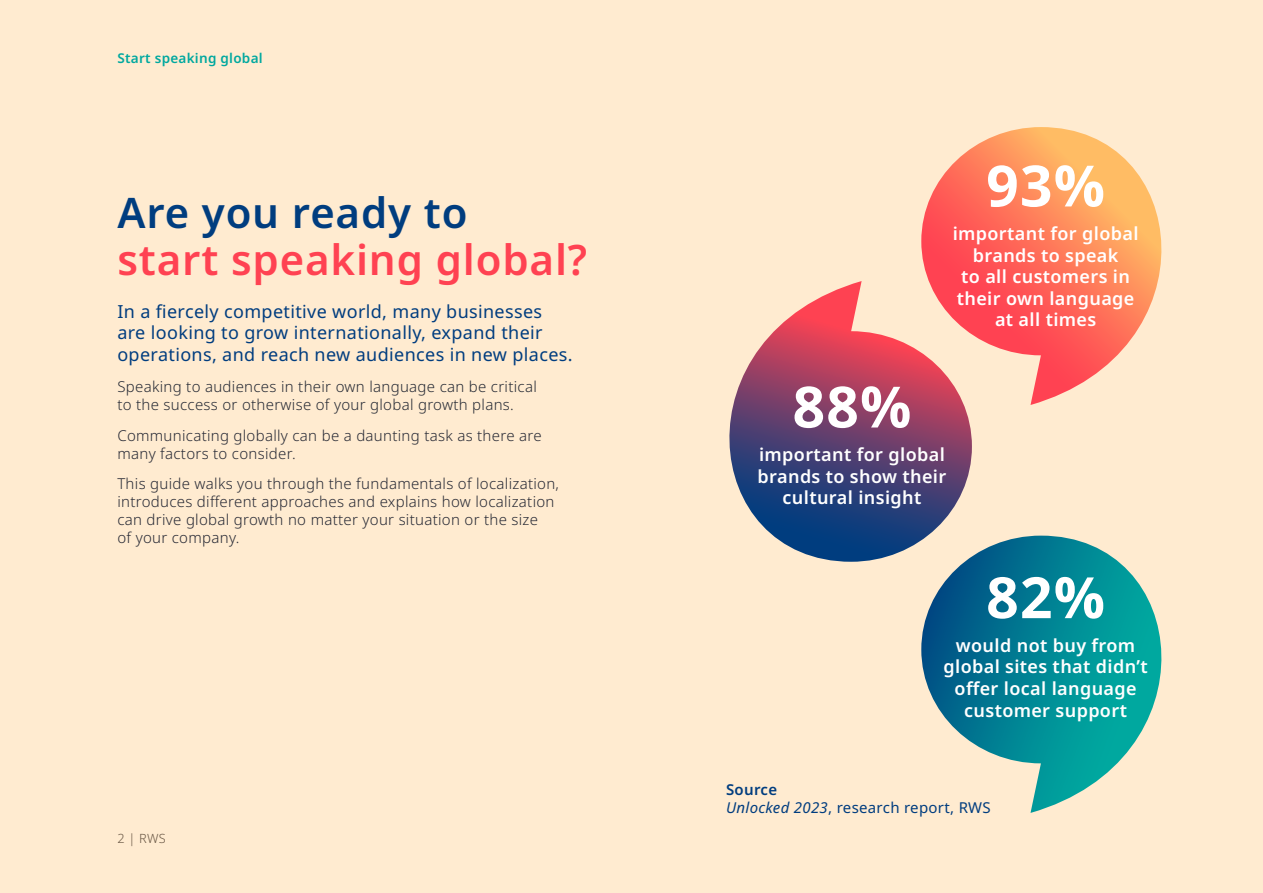
<style>
.page{position:relative;width:1263px;height:893px;background:#ffebd0}
.page>*{position:absolute;margin:0;border:0;box-sizing:border-box;transform-origin:0 0}
.t1{font:700 57px "Noto Sans";color:#fff}
.t2{font:600 42px "Noto Sans";letter-spacing:.02em;color:#ff4252}
.t3{font:600 42px "Noto Sans";letter-spacing:.02em;color:#003d7f}
.t4{font:600 18px/21.6px "Noto Sans";letter-spacing:.02em;color:#fff;text-align:center}
.t5{font:18px/21.6px "Noto Sans";letter-spacing:.02em;color:#003d7f}
.t6{font:300 15px/18px "Noto Sans";letter-spacing:.02em;color:#292b36}
.t7{font:300 15px/18px "Noto Sans";letter-spacing:.02em;color:#282c36}
.t8{font:15px/18px "Noto Sans";letter-spacing:.02em;color:#003d7f}
.t9{font:600 13.5px "Noto Sans";letter-spacing:.02em;color:#00a89f}
.t10{font:300 12.75px "Noto Sans";color:#292b36}
.s1{font-weight:600}
.s2{font-style:italic}
</style>
<div class="page">
<svg style="left:921px;top:127px;width:241px;height:278px"></svg>
<svg style="left:729px;top:281px;width:243px;height:281px"></svg>
<svg style="left:921px;top:536px;width:241px;height:277px"></svg>
<p class="t9" style="left:117px;top:49px;width:147px">Start speaking global</p>
<h2 class="t3" style="left:117px;top:184px;width:352px">Are you ready to</h2>
<h2 class="t2" style="left:117px;top:230px;width:471px">start speaking global?</h2>
<p class="t5" style="left:117px;top:301px;width:457px">In a fiercely competitive world, many businesses are looking to grow internationally, expand their operations, and reach new audiences in new places.</p>
<p class="t7" style="left:117px;top:378px;width:421px">Speaking to audiences in their own language can be critical to the success or otherwise of your global growth plans.</p>
<p class="t6" style="left:117px;top:426px;width:426px">Communicating globally can be a daunting task as there are many factors to consider.</p>
<p class="t6" style="left:117px;top:475px;width:443px">This guide walks you through the fundamentals of localization, introduces different approaches and explains how localization can drive global growth no matter your situation or the size<br>of your company.</p>
<p class="t10" style="left:117px;top:829px;width:50px">2 | RWS</p>
<h1 class="t1" style="left:986px;top:146px;width:120px">93%</h1>
<p class="t4" style="left:953px;top:223px;width:187px">important for global brands to speak<br>to all customers in their own language at all times</p>
<h1 class="t1" style="left:792px;top:367px;width:120px">88%</h1>
<p class="t4" style="left:758px;top:444px;width:190px">important for global brands to show their cultural insight</p>
<h1 class="t1" style="left:986px;top:557px;width:120px">82%</h1>
<p class="t4" style="left:943px;top:635px;width:206px">would not buy from global sites that didn’t offer local language customer support</p>
<p class="t8" style="left:726px;top:781px;width:266px"><span class="s1">Source<br></span><span class="s2">Unlocked 2023</span>, research report, RWS</p>
</div>
